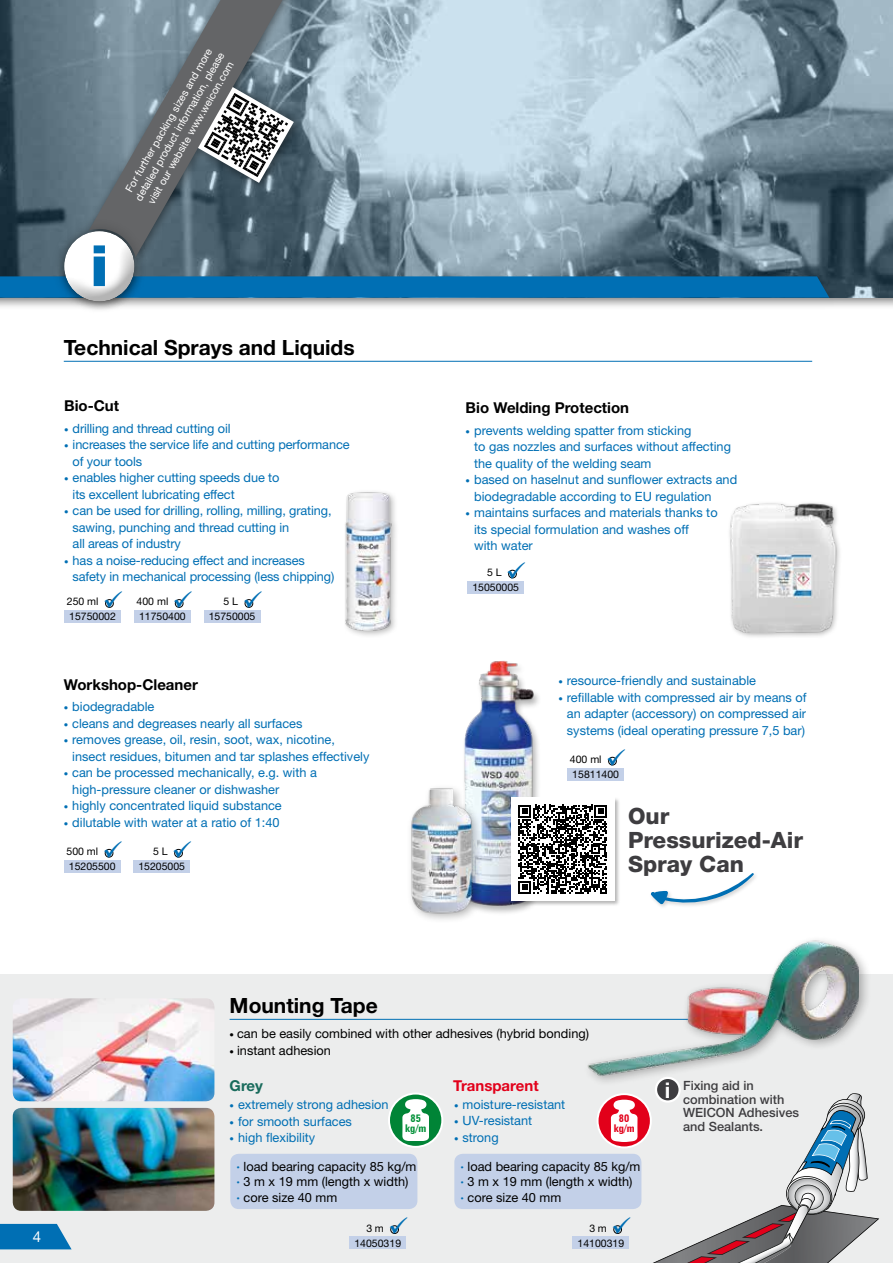
<style>
.page{position:relative;width:893px;height:1263px;background:#fff}
.page>*{position:absolute;margin:0;border:0;box-sizing:border-box;transform-origin:0 0}
.t1{font:900 57px "Helvetica Neue";color:#006fb4}
.t2{font:800 22.5px/24px "Helvetica Neue";color:#3e3d40}
.t3{font:700 21.6px "Helvetica Neue CE";color:#fff}
.t4{font:700 21px "Helvetica Neue";color:#000}
.t5{font:700 15px "Helvetica Neue";color:#000}
.t6{font:700 15px "Helvetica Neue";color:#e2001a}
.t7{font:700 15px "Helvetica Neue";color:#186b5c}
.t8{font:15px "Helvetica Neue";color:#fff}
.t9{font:12.75px/16.5px "Helvetica Neue";color:#006fb4}
.t10{font:12.75px/15.3px "Helvetica Neue";color:#000}
.t11{font:500 12.75px/13.5px "Helvetica Neue";color:#3e3d40}
.t12{font:700 condensed 10.65px/9.9px "Zurich BT";color:#009037;text-align:center}
.t13{font:700 condensed 10.65px/9.9px "Zurich BT";color:#e2001a;text-align:center}
.t14{font:10.5px/15px "Helvetica Neue";color:#000}
.t15{font:10.5px/12.6px "Helvetica Neue";color:#fff;text-align:center}
.s1{font-size:9px}
.s2{color:#006fb4}
.s3{font-weight:700;color:#006fb4}
</style>
<div class="page">
<div style="left:0;top:975px;width:893px;height:288px;background:#eceded"></div>
<div style="left:0;top:0;width:893px;height:310px;background:#000;opacity:.5"></div>
<img style="left:0;top:0;width:893px;height:298px">
<svg style="left:0;top:276px;width:829px;height:22px;background:#036eb0"></svg>
<hr style="left:64px;top:361px;width:748px;height:1px;background:#006fb4">
<hr style="left:230px;top:1019px;width:599px;height:1px;background:#006fb4">
<div style="left:656px;top:1078px;width:24px;height:23px;background:#3e3d40;border-radius:50%"></div>
<div style="left:655px;top:1077px;width:26px;height:26px;border:2px solid #fff;border-radius:50%"></div>
<div style="left:454px;top:1154px;width:187px;height:55px;background:#c3d0e8;border-radius:9px"></div>
<div style="left:230px;top:1154px;width:187px;height:55px;background:#c3d0e8;border-radius:9px"></div>
<svg style="left:388px;top:1092px;width:55px;height:56px"></svg>
<div style="left:390px;top:1094px;width:51px;height:52px;background:#008436;border-radius:50%"></div>
<svg style="left:402px;top:1099px;width:27px;height:42px"></svg>
<div style="left:349px;top:1236px;width:57px;height:13px;background:#c3d0e8"></div>
<div style="left:572px;top:1236px;width:57px;height:13px;background:#c3d0e8"></div>
<svg style="left:0;top:1224px;width:72px;height:25px;background:#197cba"></svg>
<img style="left:13px;top:998px;width:201px;height:103px">
<img style="left:13px;top:1108px;width:201px;height:103px">
<div style="left:583px;top:935px;width:289px;height:152px;background:#000;opacity:.3"></div>
<img style="left:586px;top:935px;width:273px;height:152px">
<div style="left:175px;top:599px;width:8px;height:9px;border:1px solid #000;border-radius:50%"></div>
<div style="left:134px;top:610px;width:57px;height:13px;background:#c3d0e8"></div>
<div style="left:105px;top:599px;width:9px;height:9px;border:1px solid #000;border-radius:50%"></div>
<div style="left:64px;top:610px;width:57px;height:13px;background:#c3d0e8"></div>
<div style="left:204px;top:610px;width:57px;height:13px;background:#c3d0e8"></div>
<div style="left:105px;top:849px;width:8px;height:8px;border:1px solid #000;border-radius:50%"></div>
<div style="left:64px;top:860px;width:57px;height:13px;background:#c3d0e8"></div>
<div style="left:133px;top:860px;width:57px;height:13px;background:#c3d0e8"></div>
<div style="left:467px;top:581px;width:57px;height:13px;background:#c3d0e8"></div>
<img style="left:729px;top:503px;width:111px;height:134px">
<div style="left:342px;top:489px;width:57px;height:149px;background:#000;opacity:.3"></div>
<img style="left:342px;top:489px;width:54px;height:142px">
<div style="left:462px;top:660px;width:80px;height:256px;background:#000;opacity:.3"></div>
<img style="left:465px;top:660px;width:71px;height:248px">
<div style="left:510px;top:797px;width:111px;height:110px;background:#000;opacity:.3"></div>
<div style="left:511px;top:797px;width:103px;height:104px;background:#fff"></div>
<svg style="left:518px;top:805px;width:89px;height:88px"></svg>
<svg style="left:650px;top:873px;width:104px;height:34px"></svg>
<div style="left:407px;top:783px;width:76px;height:141px;background:#000;opacity:.3"></div>
<img style="left:407px;top:781px;width:73px;height:141px">
<div style="left:567px;top:768px;width:57px;height:13px;background:#c3d0e8"></div>
<div style="left:57px;top:0;width:286px;height:312px;background:#000;opacity:.5"></div>
<svg style="left:89px;top:0;width:244px;height:257px;background:#6c7b85"></svg>
<div style="left:50px;top:217px;width:98px;height:98px;background:#000;opacity:.25"></div>
<div style="left:63px;top:229px;width:73px;height:50px;background:#fff;opacity:.45"></div>
<div style="left:63px;top:240px;width:73px;height:63px;background:#000;opacity:.3"></div>
<svg style="left:390px;top:1225px;width:9px;height:9px"></svg>
<svg style="left:597px;top:1093px;width:282px;height:170px"></svg>
<svg style="left:244px;top:599px;width:10px;height:9px"></svg>
<svg style="left:174px;top:848px;width:9px;height:9px"></svg>
<svg style="left:508px;top:569px;width:9px;height:9px"></svg>
<svg style="left:608px;top:756px;width:9px;height:9px"></svg>
<h1 class="t1" style="left:90px;top:232px;width:19px">i</h1>
<p class="t15" style="left:121px;top:190px;width:171px;rotate:-60deg">For further packing sizes and more detailed product information, please visit our website www.weicon.com</p>
<h3 class="t4" style="left:64px;top:335px;width:292px">Technical Sprays and Liquids</h3>
<p class="t5" style="left:64px;top:397px;width:56px">Bio-Cut</p>
<p class="t9" style="left:64px;top:420px;width:168px"><span class="s1">•</span> drilling and thread cutting oil</p>
<p class="t9" style="left:73px;top:436px;width:278px;text-indent:-9px"><span class="s1">•</span> increases the service life and cutting performance of your tools</p>
<p class="t9" style="left:73px;top:469px;width:208px;text-indent:-9px"><span class="s1">•</span> enables higher cutting speeds due to its excellent lubricating effect</p>
<p class="t9" style="left:73px;top:502px;width:260px;text-indent:-9px"><span class="s1">•</span> can be used for drilling, rolling, milling, grating, sawing, punching and thread cutting in<br>all areas of industry</p>
<p class="t9" style="left:73px;top:552px;width:263px;text-indent:-9px"><span class="s1">•</span> has a noise-reducing effect and increases safety in mechanical processing (less chipping)</p>
<p class="t14" style="left:67px;top:594px;width:103px">250 ml <span class="s2">✓</span> 400 ml<br>15750002</p>
<p class="t14" style="left:173px;top:609px;width:84px"><sup>✓</sup> 15750005</p>
<p class="t14" style="left:223px;top:594px;width:16px">5 L</p>
<p class="t14" style="left:139px;top:609px;width:48px">11750400</p>
<p class="t5" style="left:64px;top:675px;width:136px">Workshop-Cleaner</p>
<p class="t9" style="left:64px;top:698px;width:92px"><span class="s1">•</span> biodegradable</p>
<p class="t9" style="left:64px;top:715px;width:240px"><span class="s1">•</span> cleans and degreases nearly all surfaces</p>
<p class="t9" style="left:72px;top:731px;width:299px;text-indent:-9px"><span class="s1">•</span> removes grease, oil, resin, soot, wax, nicotine, insect residues, bitumen and tar splashes effectively</p>
<p class="t9" style="left:72px;top:764px;width:246px;text-indent:-9px"><span class="s1">•</span> can be processed mechanically, e.g. with a high-pressure cleaner or dishwasher</p>
<p class="t9" style="left:64px;top:797px;width:219px"><span class="s1">•</span> highly concentrated liquid substance</p>
<p class="t9" style="left:64px;top:814px;width:217px"><span class="s1">•</span> dilutable with water at a ratio of 1:40</p>
<p class="t14" style="left:67px;top:844px;width:51px">500 ml<br>15205500</p>
<p class="t14" style="left:102px;top:859px;width:84px"><sup>✓</sup> 15205005</p>
<p class="t14" style="left:153px;top:844px;width:16px">5 L</p>
<p class="t5" style="left:466px;top:399px;width:165px">Bio Welding Protection</p>
<p class="t9" style="left:474px;top:422px;width:258px;text-indent:-9px"><span class="s1">•</span> prevents welding spatter from sticking<br>to gas nozzles and surfaces without affecting the quality of the welding seam</p>
<p class="t9" style="left:474px;top:471px;width:265px;text-indent:-9px"><span class="s1">•</span> based on haselnut and sunflower extracts and biodegradable according to EU regulation</p>
<p class="t9" style="left:474px;top:504px;width:245px;text-indent:-9px"><span class="s1">•</span> maintains surfaces and materials thanks to its special formulation and washes off<br>with water</p>
<p class="t14" style="left:487px;top:565px;width:16px">5 L</p>
<p class="t14" style="left:472px;top:580px;width:48px">15050005</p>
<p class="t9" style="left:558px;top:672px;width:199px"><span class="s1">•</span> resource-friendly and sustainable</p>
<p class="t9" style="left:567px;top:689px;width:241px;text-align:justify;text-indent:-9px"><span class="s1">•</span> refillable with compressed air by means of an adapter (accessory) on compressed air systems (ideal operating pressure 7,5 bar)</p>
<p class="t14" style="left:570px;top:752px;width:51px">400 ml<br>15811400</p>
<h2 class="t2" style="left:628px;top:804px;width:177px">Our<br>Pressurized-Air<br>Spray Can</h2>
<p class="t8" style="left:33px;top:1228px;width:10px">4</p>
<h3 class="t4" style="left:230px;top:992px;width:150px">Mounting Tape</h3>
<p class="t10" style="left:230px;top:1026px;width:361px"><span class="s1">•</span> can be easily combined with other adhesives (hybrid bonding)</p>
<p class="t10" style="left:230px;top:1042px;width:103px"><span class="s1">•</span> instant adhesion</p>
<p class="t7" style="left:230px;top:1076px;width:35px">Grey</p>
<p class="t9" style="left:230px;top:1096px;width:160px"><span class="s1">•</span> extremely strong adhesion</p>
<p class="t9" style="left:230px;top:1112px;width:124px"><span class="s1">•</span> for smooth surfaces</p>
<p class="t9" style="left:230px;top:1129px;width:87px"><span class="s1">•</span> high flexibility</p>
<p class="t6" style="left:453px;top:1076px;width:87px">Transparent</p>
<p class="t9" style="left:454px;top:1096px;width:113px"><span class="s1">•</span> moisture-resistant</p>
<p class="t9" style="left:454px;top:1112px;width:80px"><span class="s1">•</span> UV-resistant</p>
<p class="t9" style="left:454px;top:1129px;width:46px"><span class="s1">•</span> strong</p>
<p class="t12" style="left:405px;top:1113px;width:23px">85 kg/m</p>
<p class="t13" style="left:614px;top:1113px;width:23px">80 kg/m</p>
<p class="t10" style="left:236px;top:1159px;width:181px"><span class="s3">·</span> load bearing capacity 85 kg/m <span class="s3">·</span> 3 m x 19 mm (length x width)<br><span class="s3">·</span> core size 40 mm</p>
<p class="t10" style="left:460px;top:1159px;width:181px"><span class="s3">·</span> load bearing capacity 85 kg/m <span class="s3">·</span> 3 m x 19 mm (length x width)<br><span class="s3">·</span> core size 40 mm</p>
<p class="t14" style="left:366px;top:1220px;width:19px">3 m</p>
<p class="t14" style="left:589px;top:1220px;width:19px">3 m</p>
<p class="t14" style="left:354px;top:1235px;width:48px">14050319</p>
<p class="t14" style="left:577px;top:1235px;width:48px">14100319</p>
<h3 class="t3" style="left:665px;top:1077px;width:7px">i</h3>
<p class="t11" style="left:683px;top:1078px;width:117px">Fixing aid in combination with<br>WEICON Adhesives and Sealants.</p>
</div>
